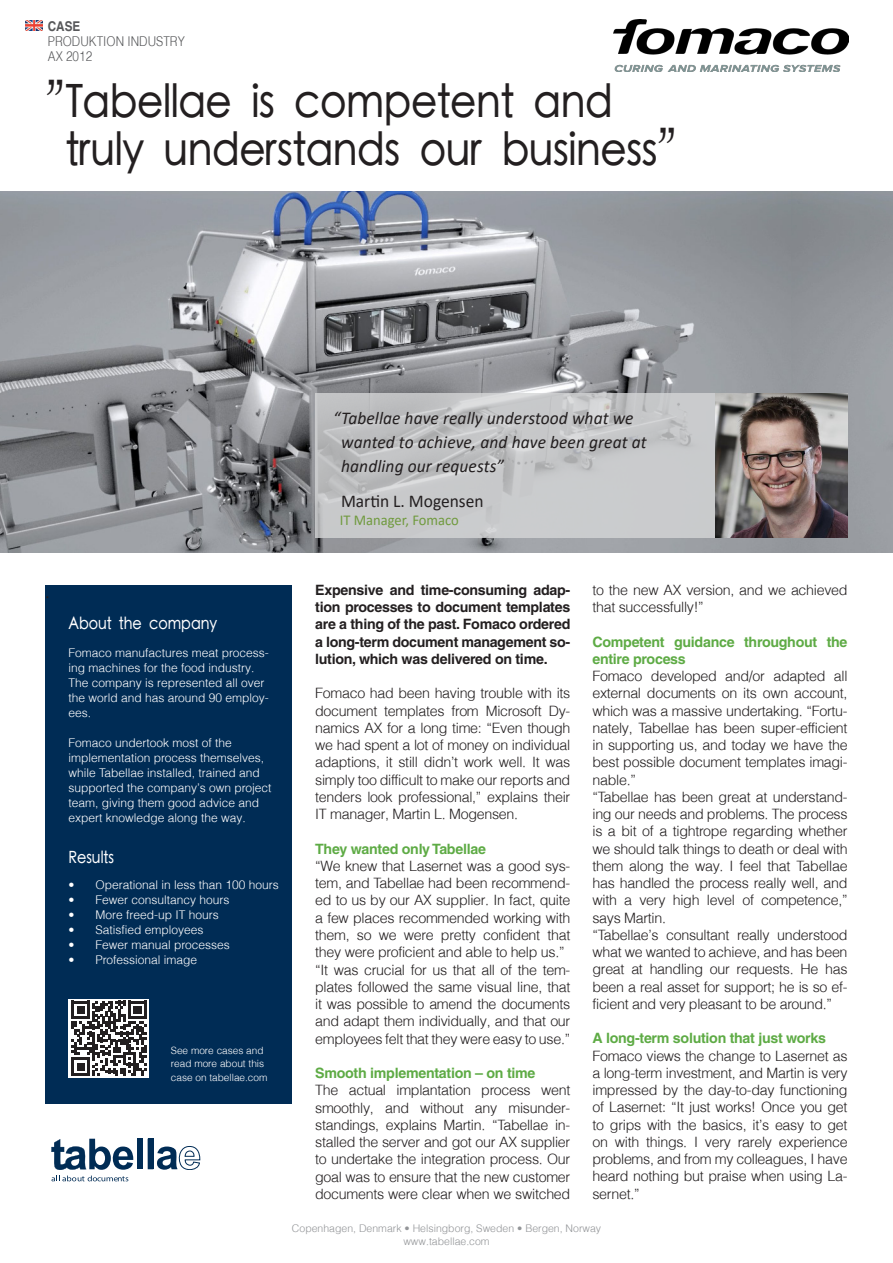
<style>
.page{position:relative;width:893px;height:1263px;background:#fff}
.page>*{position:absolute;margin:0;border:0;box-sizing:border-box;transform-origin:0 0}
.t1{font:500 45px/48px "ST Heiti K";letter-spacing:-.01em;color:#231f20;scale:.9 1}
.t2{font:italic 18px/24px "Calibri";letter-spacing:.005em;color:#231f20}
.t3{font:18px "Calibri";color:#231f20}
.t4{font:18px "Minion Pro";color:#231f20}
.t5{font:500 16.5px "ST Heiti K";color:#fff;scale:.87 1}
.t6{font:15px "Calibri";color:#709a3e}
.t7{font:300 14.25px/17.2px "Helv";letter-spacing:-.02em;color:#231f20;text-align:justify}
.t8{font:700 14.25px/17.2px "Helvetica";letter-spacing:-.02em;color:#231f20;text-align:justify}
.t9{font:700 14.25px/17.2px "Helvetica";letter-spacing:-.02em;color:#5eab45}
.t10{font:300 13.5px "Helv";color:#57585a;scale:.87 1}
.t11{font:700 13.5px "Helvetica";color:#57585a;scale:.87 1}
.t12{font:300 12px/15px "Helv";color:#fff}
.t13{font:300 10.5px "Helv";color:#939598}
.t14{font:300 10.05px "Helv";color:#fff}
</style>
<div class="page">
<img style="left:0;top:191px;width:791px;height:362px">
<img style="left:791px;top:191px;width:102px;height:362px">
<div style="left:45px;top:585px;width:247px;height:518px;background:#002c55"></div>
<svg style="left:315px;top:393px;width:400px;height:145px;background:#c5c6c7"></svg>
<img style="left:715px;top:393px;width:132px;height:145px">
<img style="left:613px;top:19px;width:235px;height:52px">
<div style="left:137px;top:1139px;width:6px;height:30px;background:#002c55"></div>
<svg style="left:148px;top:1139px;width:52px;height:31px"></svg>
<svg style="left:51px;top:1139px;width:82px;height:42px"></svg>
<div style="left:68px;top:999px;width:81px;height:79px;background:linear-gradient(to bottom,#fff,#fff)"></div>
<svg style="left:72px;top:1001px;width:75px;height:75px;background:#7f7d7d"></svg>
<img style="left:25px;top:20px;width:18px;height:11px">
<p class="t11" style="left:48px;top:18px;width:39px">CASE</p>
<p class="t10" style="left:48px;top:32px;width:159px">PRODUKTION INDUSTRY</p>
<p class="t10" style="left:48px;top:47px;width:53px">AX 2012</p>
<p class="t1" style="left:65px;top:78px;width:704px;text-indent:-20px">”Tabellae is competent and truly understands our business”</p>
<p class="t2" style="left:341px;top:405px;width:307px;text-indent:-8px">“Tabellae have really understood what we wanted to achieve, and have been great at handling our requests”</p>
<p class="t3" style="left:341px;top:488px;width:144px">Martin L. Mogensen</p>
<p class="t6" style="left:340px;top:509px;width:121px">IT Manager, Fomaco</p>
<p class="t4" style="left:45px;top:580px;width:6px">.</p>
<p class="t5" style="left:68px;top:615px;width:173px">About the company</p>
<p class="t12" style="left:68px;top:645px;width:202px">Fomaco manufactures meat process&shy;ing machines for the food industry.<br>The company is represented all over the world and has around 90 employ&shy;ees.</p>
<p class="t12" style="left:68px;top:735px;width:205px">Fomaco undertook most of the implementation process themselves, while Tabellae installed, trained and supported the company’s own project team, giving them good advice and expert knowledge along the way.</p>
<p class="t5" style="left:68px;top:849px;width:54px">Results</p>
<p class="t12" style="left:68px;top:877px;width:212px">• Operational in less than 100 hours</p>
<p class="t12" style="left:68px;top:892px;width:163px">• Fewer consultancy hours</p>
<p class="t12" style="left:68px;top:907px;width:152px">• More freed-up IT hours</p>
<p class="t12" style="left:68px;top:922px;width:137px">• Satisfied employees</p>
<p class="t12" style="left:68px;top:937px;width:163px">• Fewer manual processes</p>
<p class="t12" style="left:68px;top:952px;width:130px">• Professional image</p>
<p class="t14" style="left:171px;top:1044px;width:94px">See more cases and</p>
<p class="t14" style="left:171px;top:1057px;width:95px">read more about this</p>
<p class="t14" style="left:171px;top:1071px;width:98px">case on tabellae.com</p>
<p class="t8" style="left:315px;top:581px;width:257px">Expensive and time-consuming adap&shy;tion processes to document templates are a thing of the past. Fomaco ordered a long-term document management so&shy;lution, which was delivered on time.</p>
<p class="t7" style="left:315px;top:684px;width:257px">Fomaco had been having trouble with its document templates from Microsoft Dy&shy;namics AX for a long time: “Even though we had spent a lot of money on individual adaptions, it still didn’t work well. It was simply too difficult to make our reports and tenders look professional,” explains their IT manager, Martin L. Mogensen.</p>
<p class="t9" style="left:315px;top:840px;width:172px">They wanted only Tabellae</p>
<p class="t7" style="left:315px;top:857px;width:257px">“We knew that Lasernet was a good sys&shy;tem, and Tabellae had been recommend&shy;ed to us by our AX supplier. In fact, quite a few places recommended working with them, so we were pretty confident that they were proficient and able to help us.”</p>
<p class="t7" style="left:315px;top:960px;width:257px">“It was crucial for us that all of the tem&shy;plates followed the same visual line, that it was possible to amend the documents and adapt them individually, and that our employees felt that they were easy to use.”</p>
<p class="t9" style="left:315px;top:1064px;width:222px">Smooth implementation – on time</p>
<p class="t7" style="left:315px;top:1081px;width:257px">The actual implantation process went smoothly, and without any misunder&shy;standings, explains Martin. “Tabellae in&shy;stalled the server and got our AX supplier to undertake the integration process. Our goal was to ensure that the new customer documents were clear when we switched</p>
<p class="t7" style="left:592px;top:581px;width:257px">to the new AX version, and we achieved that successfully!”</p>
<p class="t9" style="left:592px;top:633px;width:257px">Competent guidance throughout the entire process</p>
<p class="t7" style="left:592px;top:667px;width:257px">Fomaco developed and/or adapted all external documents on its own account, which was a massive undertaking. “Fortu&shy;nately, Tabellae has been super-efficient in supporting us, and today we have the best possible document templates imagi&shy;nable.”</p>
<p class="t7" style="left:592px;top:788px;width:257px">“Tabellae has been great at understand&shy;ing our needs and problems. The process is a bit of a tightrope regarding whether we should talk things to death or deal with them along the way. I feel that Tabellae has handled the process really well, and with a very high level of competence,” says Martin.</p>
<p class="t7" style="left:592px;top:926px;width:257px">“Tabellae’s consultant really understood what we wanted to achieve, and has been great at handling our requests. He has been a real asset for support; he is so ef&shy;ficient and very pleasant to be around.”</p>
<p class="t9" style="left:592px;top:1029px;width:235px">A long-term solution that just works</p>
<p class="t7" style="left:592px;top:1046px;width:257px">Fomaco views the change to Lasernet as a long-term investment, and Martin is very impressed by the day-to-day functioning of Lasernet: “It just works! Once you get to grips with the basics, it’s easy to get on with things. I very rarely experience problems, and from my colleagues, I have heard nothing but praise when using La&shy;sernet.”</p>
<p class="t13" style="left:292px;top:1221px;width:311px">Copenhagen, Denmark • Helsingborg, Sweden • Bergen, Norway</p>
<p class="t13" style="left:403px;top:1235px;width:88px">www.tabellae.com</p>
</div>
